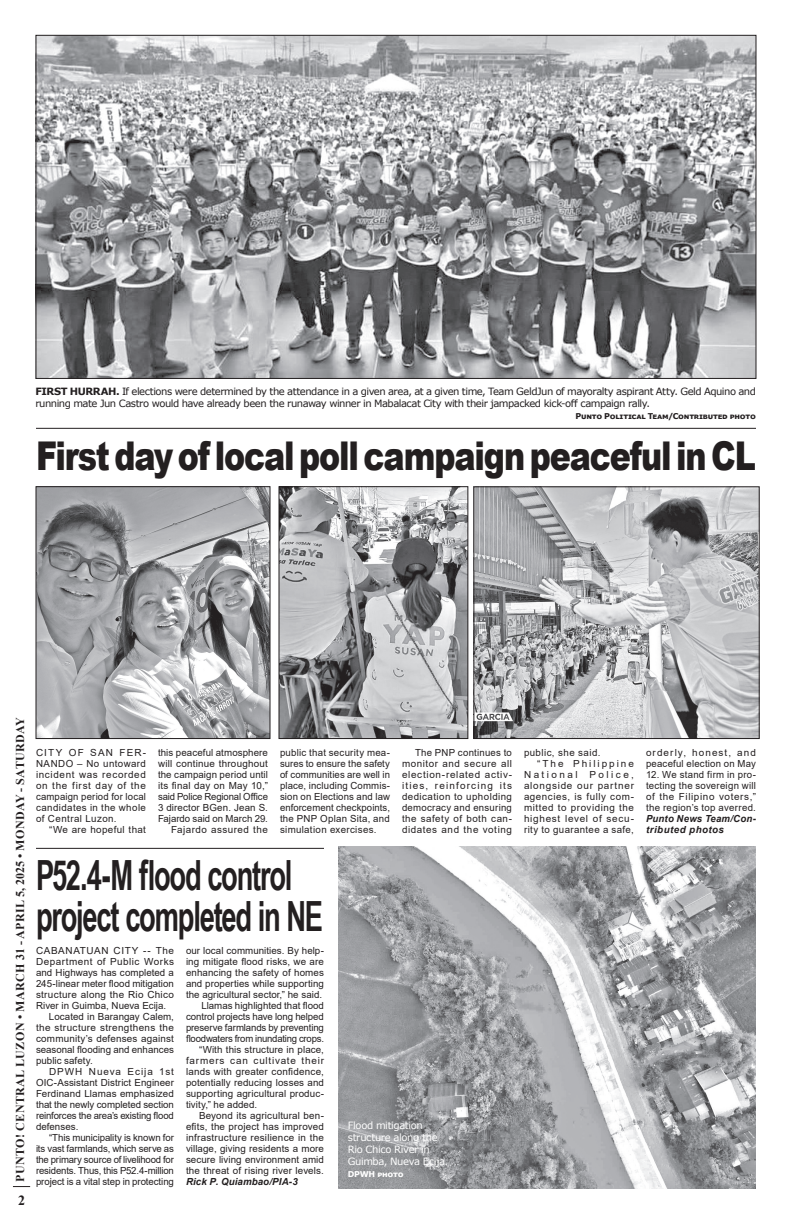
<style>
.page{position:relative;width:792px;height:1224px;background:#fff}
.page>*{position:absolute;margin:0;border:0;box-sizing:border-box;transform-origin:0 0}
.t1{font:700 41.6px/40.9px "Arial Narrow";letter-spacing:-.04em;color:#231f20;scale:.8 1}
.t2{font:900 39.6px "Arial";letter-spacing:-.035em;color:#231f20;scale:.8 1}
.t3{font:700 14px "Times New Roman";color:#231f20}
.t4{font:700 12px "Times New Roman";letter-spacing:.035em;color:#231f20}
.t5{font:10px/12px "Verdana";letter-spacing:-.05em;color:#231f20}
.t6{font:10px/12px "Verdana";letter-spacing:-.035em;color:#fff}
.t7{font:9.8px/11px "Arial";letter-spacing:.01em;color:#231f20;text-align:justify}
.t8{font:9.8px "Arial";letter-spacing:-.015em;color:#231f20}
.t9{font:9.8px/11px "Arial";letter-spacing:.03em;color:#231f20}
.t10{font:9.8px "Arial";letter-spacing:-.02em;color:#231f20}
.t11{font:9.8px "Arial";letter-spacing:.075em;color:#231f20}
.t12{font:italic 700 9.8px/11px "Arial";letter-spacing:.02em;color:#231f20}
.t13{font:9.8px "Arial";letter-spacing:.055em;color:#231f20}
.t14{font:9.8px "Arial";letter-spacing:.045em;color:#231f20}
.t15{font:9.8px "Arial";letter-spacing:-.025em;color:#231f20}
.t16{font:9.8px "Arial";letter-spacing:-.01em;color:#231f20}
.t17{font:9.8px "Arial";letter-spacing:.035em;color:#231f20}
.t18{font:9.8px "Arial";letter-spacing:.04em;color:#231f20}
.t19{font:9.8px "Arial";letter-spacing:.06em;color:#231f20}
.t20{font:9.8px "Arial";letter-spacing:.095em;color:#231f20}
.t21{font:9.8px "Arial";letter-spacing:.25em;color:#231f20}
.t22{font:9.8px "Arial";letter-spacing:.195em;color:#231f20}
.t23{font:700 8px "Verdana";letter-spacing:-.03em;color:#231f20}
.t24{font:700 8px "Verdana";letter-spacing:-.03em;color:#fff}
.s1{font-weight:700}
</style>
<div class="page">
<svg style="left:13px;top:1186px;width:17px;height:1px"></svg>
<img style="left:338px;top:847px;width:418px;height:341px">
<img style="left:38px;top:37px;width:716px;height:340px">
<hr style="left:36px;top:428px;width:720px;height:1px;background:#231f20">
<hr style="left:36px;top:848px;width:288px;height:1px;background:#231f20">
<img style="left:38px;top:489px;width:230px;height:248px">
<div style="left:36px;top:487px;width:234px;height:252px;border:1px solid #231f20"></div>
<img style="left:281px;top:489px;width:185px;height:248px">
<div style="left:279px;top:487px;width:189px;height:252px;border:1px solid #231f20"></div>
<img style="left:476px;top:489px;width:281px;height:248px">
<div style="left:474px;top:487px;width:285px;height:252px;border:1px solid #231f20"></div>
<p class="t5" style="left:35px;top:386px;width:722px"><span class="s1">FIRST HURRAH.</span> If elections were determined by the attendance in a given area, at a given time, Team GeldJun of mayoralty aspirant Atty. Geld Aquino and running mate Jun Castro would have already been the runaway winner in Mabalacat City with their jampacked kick-off campaign rally.</p>
<p class="t23" style="left:576px;top:411px;width:182px">Punto Political Team/Contributed photo</p>
<h2 class="t2" style="left:36px;top:427px;width:901px">First day of local poll campaign peaceful in CL</h2>
<p class="t4" style="left:11px;top:1182px;width:466px;rotate:-90deg">PUNTO! CENTRAL LUZON • MARCH 31 - APRIL 5, 2025 • MONDAY - SATURDAY</p>
<h3 class="t3" style="left:18px;top:1191px;width:8px">2</h3>
<p class="t7" style="left:36px;top:747px;width:112px">CITY OF SAN FER-NANDO – No untoward incident was recorded on the first day of the campaign period for local candidates in the whole of Central Luzon.</p>
<p class="t9" style="left:49px;top:824px;width:99px">“We are hopeful that</p>
<p class="t7" style="left:158px;top:747px;width:112px;text-align:right">this peaceful atmosphere will continue throughout the campaign period until its final day on May 10,” said Police Regional Office<br>3 director BGen. Jean S.<br>Fajardo said on March 29.<br>Fajardo assured the</p>
<p class="t7" style="left:280px;top:747px;width:112px">public that security mea&shy;sures to ensure the safety of communities are well in place, including Commis&shy;sion on Elections and law enforcement checkpoints, the PNP Oplan Sita, and simulation exercises.</p>
<p class="t7" style="left:402px;top:747px;width:112px;text-indent:13px">The PNP continues to monitor and secure all election-related activ&shy;ities, reinforcing its dedication to upholding democracy and ensuring the safety of both can&shy;didates and the voting</p>
<p class="t14" style="left:524px;top:746px;width:78px">public, she said.</p>
<p class="t22" style="left:537px;top:757px;width:98px">“The Philippine</p>
<p class="t21" style="left:524px;top:768px;width:111px">National Police,</p>
<p class="t11" style="left:524px;top:779px;width:111px">alongside our partner</p>
<p class="t13" style="left:524px;top:790px;width:111px">agencies, is fully com-</p>
<p class="t13" style="left:524px;top:801px;width:111px">mitted to providing the</p>
<p class="t11" style="left:524px;top:812px;width:111px">highest level of secu-</p>
<p class="t18" style="left:524px;top:823px;width:111px">rity to guarantee a safe,</p>
<h1 class="t1" style="left:36px;top:853px;width:360px">P52.4-M flood control project completed in NE</h1>
<p class="t19" style="left:36px;top:944px;width:139px">CABANATUAN CITY -- The</p>
<p class="t14" style="left:36px;top:955px;width:140px">Department of Public Works</p>
<p class="t7" style="left:36px;top:967px;width:140px">and Highways has completed a</p>
<p class="t7" style="left:36px;top:978px;width:139px">245-linear meter flood mitigation</p>
<p class="t9" style="left:36px;top:989px;width:139px">structure along the Rio Chico</p>
<p class="t7" style="left:36px;top:1000px;width:132px">River in Guimba, Nueva Ecija.</p>
<p class="t7" style="left:49px;top:1011px;width:126px">Located in Barangay Calem,</p>
<p class="t17" style="left:36px;top:1021px;width:139px">the structure strengthens the</p>
<p class="t7" style="left:36px;top:1033px;width:140px">community’s defenses against</p>
<p class="t7" style="left:36px;top:1044px;width:139px">seasonal flooding and enhances</p>
<p class="t7" style="left:36px;top:1055px;width:58px">public safety.</p>
<p class="t20" style="left:49px;top:1065px;width:126px">DPWH Nueva Ecija 1st</p>
<p class="t7" style="left:36px;top:1077px;width:140px">OIC-Assistant District Engineer</p>
<p class="t7" style="left:36px;top:1088px;width:139px">Ferdinand Llamas emphasized</p>
<p class="t7" style="left:36px;top:1099px;width:140px">that the newly completed section</p>
<p class="t10" style="left:36px;top:1109px;width:139px">reinforces the area’s existing flood</p>
<p class="t7" style="left:36px;top:1121px;width:44px">defenses.</p>
<p class="t16" style="left:49px;top:1131px;width:126px">“This municipality is known for</p>
<p class="t8" style="left:36px;top:1142px;width:139px">its vast farmlands, which serve as</p>
<p class="t10" style="left:36px;top:1153px;width:139px">the primary source of livelihood for</p>
<p class="t8" style="left:36px;top:1164px;width:140px">residents. Thus, this P52.4-million</p>
<p class="t7" style="left:36px;top:1176px;width:140px">project is a vital step in protecting</p>
<p class="t7" style="left:186px;top:945px;width:140px">our local communities. By help-</p>
<p class="t7" style="left:186px;top:956px;width:140px">ing mitigate flood risks, we are</p>
<p class="t7" style="left:186px;top:967px;width:140px">enhancing the safety of homes</p>
<p class="t7" style="left:186px;top:978px;width:139px">and properties while supporting</p>
<p class="t7" style="left:186px;top:989px;width:138px">the agricultural sector,” he said.</p>
<p class="t7" style="left:201px;top:1000px;width:124px">Llamas highlighted that flood</p>
<p class="t7" style="left:186px;top:1011px;width:140px">control projects have long helped</p>
<p class="t8" style="left:186px;top:1021px;width:139px">preserve farmlands by preventing</p>
<p class="t15" style="left:186px;top:1032px;width:140px">floodwaters from inundating crops.</p>
<p class="t7" style="left:199px;top:1044px;width:126px">“With this structure in place,</p>
<p class="t11" style="left:186px;top:1054px;width:140px">farmers can cultivate their</p>
<p class="t7" style="left:186px;top:1066px;width:139px">lands with greater confidence,</p>
<p class="t7" style="left:186px;top:1077px;width:140px">potentially reducing losses and</p>
<p class="t7" style="left:186px;top:1088px;width:139px">supporting agricultural produc-</p>
<p class="t7" style="left:186px;top:1099px;width:73px">tivity,” he added.</p>
<p class="t7" style="left:199px;top:1110px;width:126px">Beyond its agricultural ben-</p>
<p class="t7" style="left:186px;top:1121px;width:139px">efits, the project has improved</p>
<p class="t7" style="left:186px;top:1132px;width:139px">infrastructure resilience in the</p>
<p class="t7" style="left:186px;top:1143px;width:139px">village, giving residents a more</p>
<p class="t7" style="left:186px;top:1154px;width:140px">secure living environment amid</p>
<p class="t7" style="left:186px;top:1165px;width:139px">the threat of rising river levels.</p>
<p class="t12" style="left:186px;top:1177px;width:113px">Rick P. Quiambao/PIA-3</p>
<p class="t6" style="left:348px;top:1120px;width:102px">Flood mitigation structure along the<br>Rio Chico River in<br>Guimba, Nueva Ecija.</p>
<p class="t24" style="left:348px;top:1169px;width:58px">DPWH photo</p>
<p class="t9" style="left:646px;top:747px;width:111px">orderly, honest, and peaceful election on May</p>
<p class="t7" style="left:646px;top:769px;width:112px">12. We stand firm in pro&shy;tecting the sovereign will of the Filipino voters,” the region’s top averred.</p>
<p class="t12" style="left:646px;top:813px;width:112px">Punto News Team/Con&shy;tributed photos</p>
</div>
